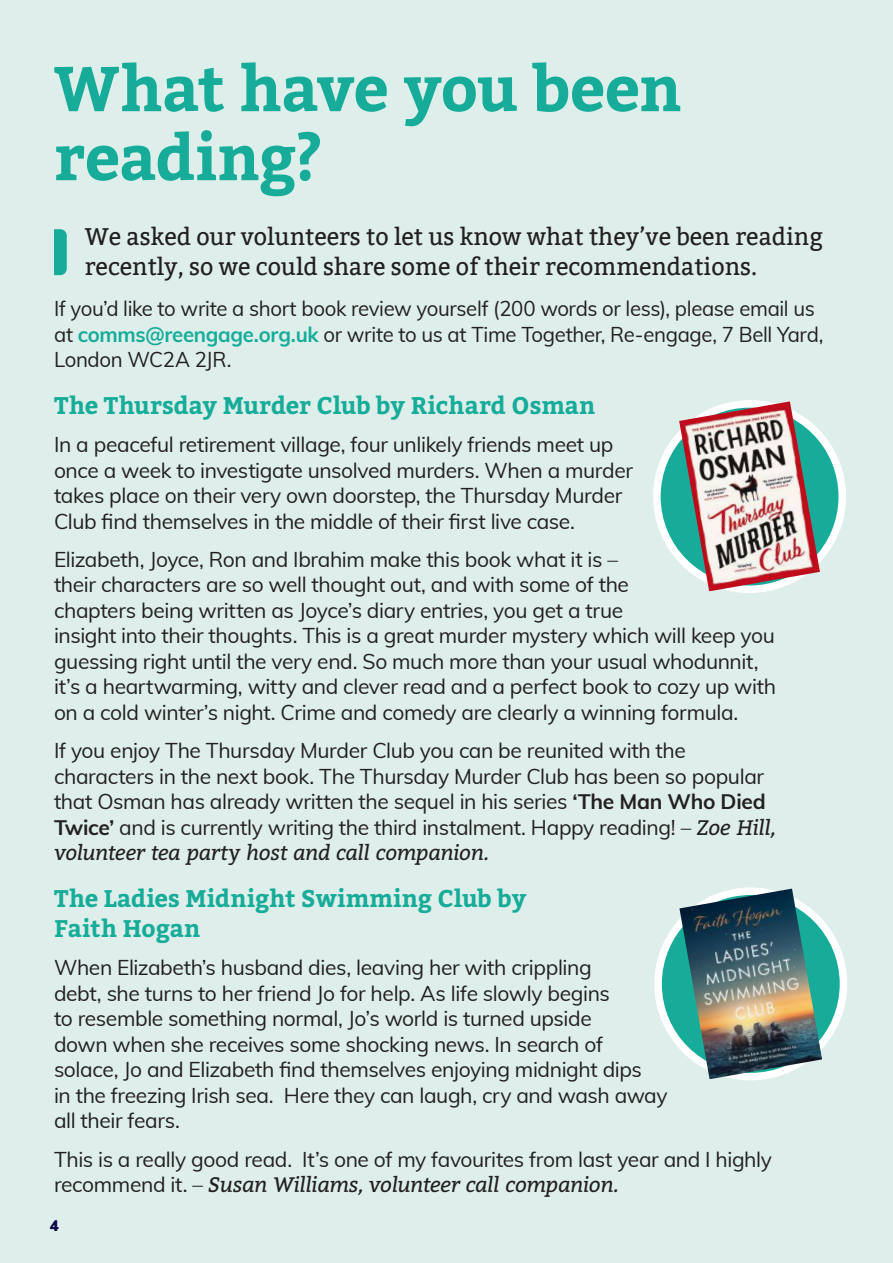
<style>
.page{position:relative;width:893px;height:1263px;background:#deefeb}
.page>*{position:absolute;margin:0;border:0;box-sizing:border-box;transform-origin:0 0}
.t1{font:700 63px/69px "Bitter";letter-spacing:-.01em;color:#16ac99}
.t2{font:24px/30px "Bitter";color:#231f20}
.t3{font:700 24px/30px "Bitter";letter-spacing:.005em;color:#16ac99}
.t4{font:21px/25.5px "Muli";letter-spacing:-.02em;color:#231f20}
.t5{font:italic 21px "Bitter";letter-spacing:-.02em;color:#231f20}
.t6{font:900 15px "Muli";color:#0d0449}
.s1{font-weight:700;color:#16ac99}
.s2{font-weight:700}
.s3{font-family:"Bitter";font-style:italic}
.s4{font-family:"Muli";font-style:normal}
</style>
<div class="page">
<svg style="left:54px;top:229px;width:13px;height:46px"></svg>
<svg style="left:658px;top:891px;width:185px;height:185px;fill:#16ac99"></svg>
<div style="left:654px;top:887px;width:193px;height:193px;border:8px solid #fff;border-radius:50%"></div>
<img style="left:679px;top:888px;width:143px;height:191px">
<svg style="left:657px;top:404px;width:185px;height:185px;fill:#16ac99"></svg>
<div style="left:653px;top:400px;width:193px;height:193px;border:8px solid #fff;border-radius:50%"></div>
<img style="left:679px;top:401px;width:141px;height:190px">
<h1 class="t1" style="left:54px;top:55px;width:629px">What have you been reading?</h1>
<p class="t2" style="left:85px;top:222px;width:740px">We asked our volunteers to let us know what they’ve been reading recently, so we could share some of their recommendations.</p>
<p class="t4" style="left:54px;top:295px;width:771px">If you’d like to write a short book review yourself (200 words or less), please email us at <span class="s1">comms@reengage.org.uk</span> or write to us at Time Together, Re-engage, 7 Bell Yard,<br>London WC2A 2JR.</p>
<p class="t3" style="left:54px;top:390px;width:543px">The Thursday Murder Club by Richard Osman</p>
<p class="t4" style="left:54px;top:431px;width:581px">In a peaceful retirement village, four unlikely friends meet up once a week to investigate unsolved murders. When a murder takes place on their very own doorstep, the Thursday Murder Club find themselves in the middle of their first live case.</p>
<p class="t4" style="left:54px;top:545px;width:724px">Elizabeth, Joyce, Ron and Ibrahim make this book what it is –<br>their characters are so well thought out, and with some of the<br>chapters being written as Joyce’s diary entries, you get a true<br>insight into their thoughts. This is a great murder mystery which will keep you guessing right until the very end. So much more than your usual whodunnit, it’s a heartwarming, witty and clever read and a perfect book to cozy up with on a cold winter’s night. Crime and comedy are clearly a winning formula.</p>
<p class="t4" style="left:54px;top:737px;width:723px">If you enjoy The Thursday Murder Club you can be reunited with the characters in the next book. The Thursday Murder Club has been so popular that Osman has already written the sequel in his series <span class="s2">‘The Man Who Died Twice’</span> and is currently writing the third instalment. Happy reading! – <span class="s3">Zoe Hill,</span></p>
<p class="t5" style="left:54px;top:837px;width:436px">volunteer tea party host and call companion.</p>
<p class="t3" style="left:54px;top:884px;width:474px">The Ladies Midnight Swimming Club by<br>Faith Hogan</p>
<p class="t4" style="left:54px;top:954px;width:615px">When Elizabeth’s husband dies, leaving her with crippling<br>debt, she turns to her friend Jo for help. As life slowly begins<br>to resemble something normal, Jo’s world is turned upside<br>down when she receives some shocking news. In search of solace, Jo and Elizabeth find themselves enjoying midnight dips<br>in the freezing Irish sea. Here they can laugh, cry and wash away all their fears.</p>
<p class="t4" style="left:54px;top:1145px;width:719px">This is a really good read. It’s one of my favourites from last year and I highly</p>
<p class="t5" style="left:54px;top:1169px;width:566px"><span class="s4">recommend it. –</span> Susan Williams, volunteer call companion.</p>
<p class="t6" style="left:50px;top:1215px;width:10px">4</p>
</div>
